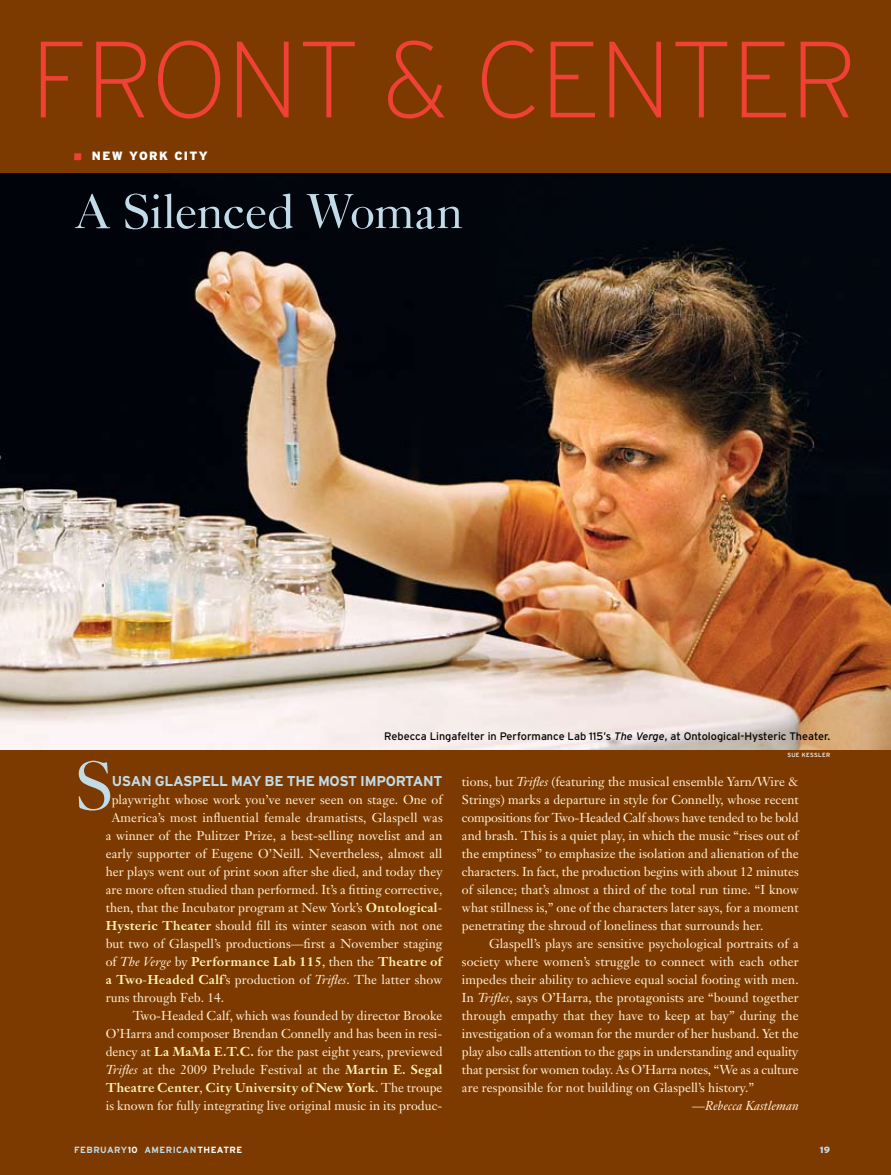
<style>
.page{position:relative;width:891px;height:1175px;background:#fff}
.page>*{position:absolute;margin:0;border:0;box-sizing:border-box;transform-origin:0 0}
.t1{font:300 51px "Janson URWTCE";letter-spacing:-.02em;color:#c2dbe8}
.t2{font:700 14.25px "Interstate";letter-spacing:-.02em;color:#c2dbe8}
.t3{font:500 13.5px "Janson URWTCE";color:#fcf3b9}
.t4{font:12.75px/18px "Janson Text";letter-spacing:.005em;color:#fff0d9;text-align:justify}
.t5{font:italic 12.75px "Janson Text";letter-spacing:.005em;color:#fff0d9}
.t6{font:900 12px "Interstate";letter-spacing:.11em;color:#fff}
.t7{font:10.8px "Interstate";color:#000}
.t8{font:700 9px "Interstate";letter-spacing:.05em;color:#c2dbe8}
.t9{font:900 9px "Interstate";color:#c2dbe8}
.t10{font:6px "Interstate";letter-spacing:.05em;color:#fff}
.s1{color:#ef4135}
.s2{font-style:italic}
.s3{font-family:"Janson URWTCE";font-weight:500;font-size:13.5px;color:#fcf3b9}
.s4{font-family:"Janson Text";font-weight:400;font-size:12.75px;color:#fff0d9}
.s5{font-family:"Janson Text";font-weight:400;font-style:italic;font-size:12.75px;color:#fff0d9}
.s6{font-style:normal}
.s7{color:#fff}
</style>
<div class="page">
<div style="left:0;top:0;width:891px;height:1174px;background:#7c3a00"></div>
<img style="left:0;top:173px;width:891px;height:576px">
<svg style="left:41px;top:40px;width:809px;height:78px"></svg>
<svg style="left:79px;top:760px;width:31px;height:50px"></svg>
<p class="t6" style="left:74px;top:149px;width:135px"><span class="s1">■</span> NEW YORK CITY</p>
<h1 class="t1" style="left:74px;top:183px;width:391px">A Silenced Woman</h1>
<p class="t7" style="left:384px;top:730px;width:447px">Rebecca Lingafelter in Performance Lab 115’s <span class="s2">The Verge</span>, at Ontological-Hysteric Theater.</p>
<p class="t10" style="left:787px;top:751px;width:43px">sue kessler</p>
<p class="t2" style="left:112px;top:772px;width:130px">USAN GLASPELL MAY</p>
<p class="t2" style="left:265px;top:772px;width:33px">BE THE</p>
<p class="t2" style="left:318px;top:772px;width:88px">MOST IM PORTANT</p>
<p class="t4" style="left:106px;top:790px;width:338px;text-align:center">playwright whose work you’ve never seen on stage. One of America’s most influential female dramatists, Glaspell was a winner of the Pulitzer Prize, a best-selling novelist and an early supporter of Eugene O’Neill. Nevertheless, almost all her plays went out of print soon after she died, and today they are more often studied than performed. It’s a fitting corrective, then, that the Incubator program at New York’s <span class="s3">Ontological-Hysteric Theater</span> should fill its winter season with not one but two of Glaspell’s productions—first a November staging</p>
<p class="t3" style="left:106px;top:953px;width:338px"><span class="s4">of</span> <span class="s5">The Verge</span> <span class="s4">by</span> Performance Lab 115<span class="s4">, then the</span> Theatre of</p>
<p class="t4" style="left:106px;top:970px;width:338px"><span class="s3">a Two-Headed Calf</span>’s production of <span class="s2">Trifles</span>. The latter show runs through Feb. 14.</p>
<p class="t4" style="left:106px;top:1006px;width:338px;text-indent:27px">Two-Headed Calf, which was founded by director Brooke O’Harra and composer Brendan Connelly and has been in resi&shy;dency at <span class="s3">La MaMa E.T.C.</span> for the past eight years, previewed <span class="s2">Trifles</span> at the 2009 Prelude Festival at the <span class="s3">Martin E. Segal</span></p>
<p class="t3" style="left:106px;top:1079px;width:338px">Theatre Center<span class="s4">,</span> City University of New York<span class="s4">. The troupe</span></p>
<p class="t4" style="left:106px;top:1096px;width:338px">is known for fully integrating live original music in its produc-</p>
<p class="t4" style="left:462px;top:772px;width:338px">tions, but <span class="s2">Trifles</span> (featuring the musical ensemble Yarn/Wire &amp; Strings) marks a departure in style for Connelly, whose recent compositions for Two-Headed Calf shows have tended to be bold and brash. This is a quiet play, in which the music “rises out of the emptiness” to emphasize the isolation and alienation of the characters. In fact, the production begins with about 12 minutes of silence; that’s almost a third of the total run time. “I know what stillness is,” one of the characters later says, for a moment penetrating the shroud of loneliness that surrounds her.</p>
<p class="t4" style="left:489px;top:934px;width:311px">Glaspell’s plays are sensitive psychological portraits of a</p>
<p class="t4" style="left:462px;top:952px;width:338px">society where women’s struggle to connect with each other</p>
<p class="t4" style="left:462px;top:970px;width:338px">impedes their ability to achieve equal social footing with men.</p>
<p class="t4" style="left:462px;top:988px;width:338px">In <span class="s2">Trifles</span>, says O’Harra, the protagonists are “bound together</p>
<p class="t4" style="left:462px;top:1006px;width:338px">through empathy that they have to keep at bay” during the</p>
<p class="t4" style="left:462px;top:1024px;width:338px">investigation of a woman for the murder of her husband. Yet the</p>
<p class="t4" style="left:462px;top:1042px;width:338px">play also calls attention to the gaps in understanding and equality</p>
<p class="t4" style="left:462px;top:1060px;width:338px">that persist for women today. As O’Harra notes, “We as a culture</p>
<p class="t4" style="left:462px;top:1078px;width:294px">are responsible for not building on Glaspell’s history.”</p>
<p class="t5" style="left:692px;top:1097px;width:108px"><span class="s6">—</span>Rebecca Kastleman</p>
<p class="t8" style="left:74px;top:1144px;width:169px">FEBRUARY<span class="s7">10</span> AMERICAN<span class="s7">THEATRE</span></p>
<p class="t9" style="left:820px;top:1144px;width:12px">19</p>
</div>
